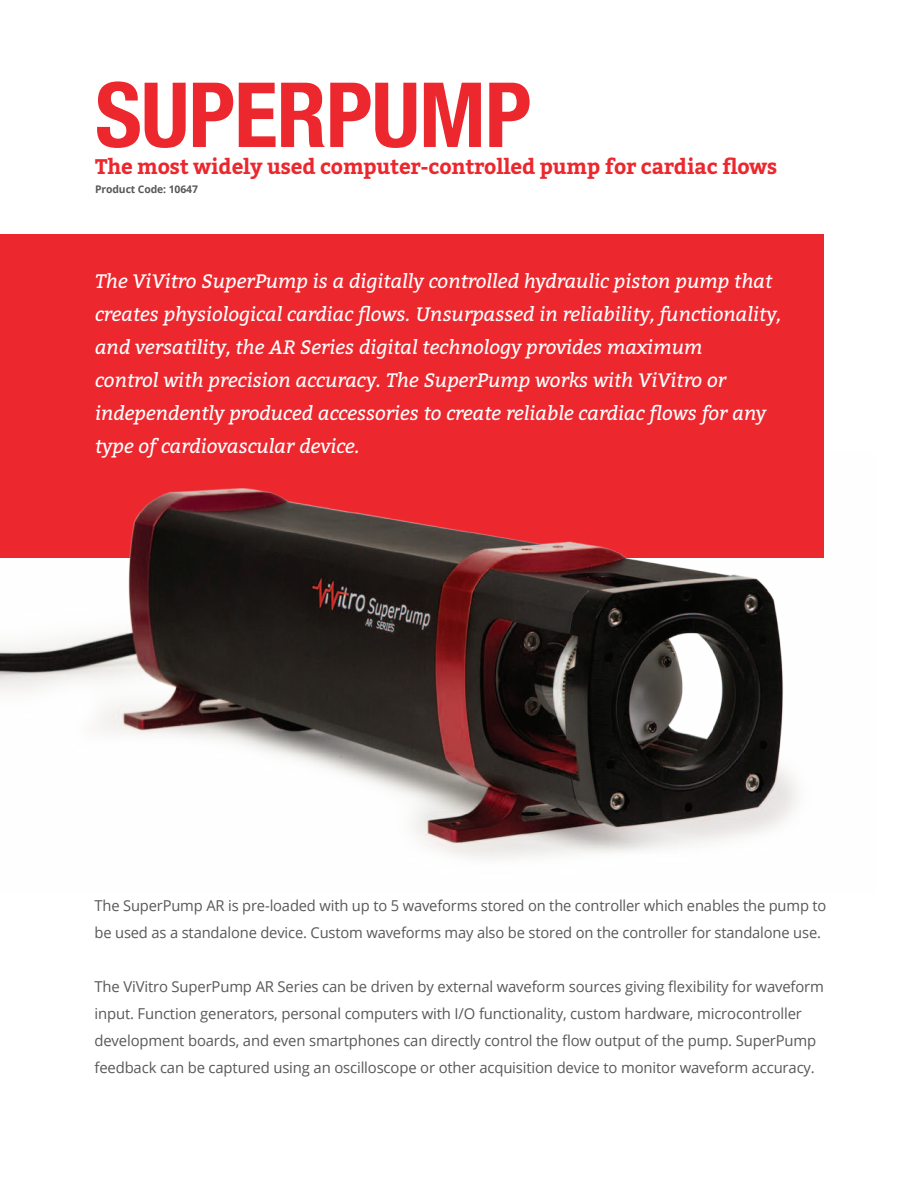
<style>
.page{position:relative;width:918px;height:1188px;background:#fff}
.page>*{position:absolute;margin:0;border:0;box-sizing:border-box;transform-origin:0 0}
.Product_Title_H1{font:700 condensed 90px "Helvetica Neue";letter-spacing:-.01em;color:#ec272e}
.Product_Body_Copy{font:700 21px "Bitter";letter-spacing:-.01em;color:#ec272e}
.Product_-_Intro_Deck{font:italic 19.5px/33px "Bitter";color:#fff}
.Product_Body_Copy-2{font:15px/27px "Open Sans";letter-spacing:-.01em;color:#57585a}
.Product_Code{font:700 10.5px "Open Sans";letter-spacing:-.01em;color:#57585a}
</style>
<div class="page">
<div style="left:0;top:234px;width:824px;height:324px;background:#ec272e"></div>
<img style="left:0;top:488px;width:797px;height:371px">
<p class="Product_Title_H1" style="left:95px;top:40px;width:438px">SUPERPUMP</p>
<p class="Product_Body_Copy" style="left:95px;top:150px;width:684px">The most widely used computer-controlled pump for cardiac flows</p>
<p class="Product_Code" style="left:95px;top:182px;width:104px">Product Code: 10647</p>
<p class="Product_-_Intro_Deck" style="left:95px;top:264px;width:688px">The ViVitro SuperPump is a digitally controlled hydraulic piston pump that creates physiological cardiac flows. Unsurpassed in reliability, functionality, and versatility, the AR Series digital technology provides maximum<br>control with precision accuracy. The SuperPump works with ViVitro or independently produced accessories to create reliable cardiac flows for any type of cardiovascular device.</p>
<p class="Product_Body_Copy-2" style="left:94px;top:892px;width:734px">The SuperPump AR is pre-loaded with up to 5 waveforms stored on the controller which enables the pump to be used as a standalone device. Custom waveforms may also be stored on the controller for standalone use.</p>
<p class="Product_Body_Copy-2" style="left:94px;top:973px;width:731px">The ViVitro SuperPump AR Series can be driven by external waveform sources giving flexibility for waveform input. Function generators, personal computers with I/O functionality, custom hardware, microcontroller development boards, and even smartphones can directly control the flow output of the pump. SuperPump feedback can be captured using an oscilloscope or other acquisition device to monitor waveform accuracy.</p>
</div>
